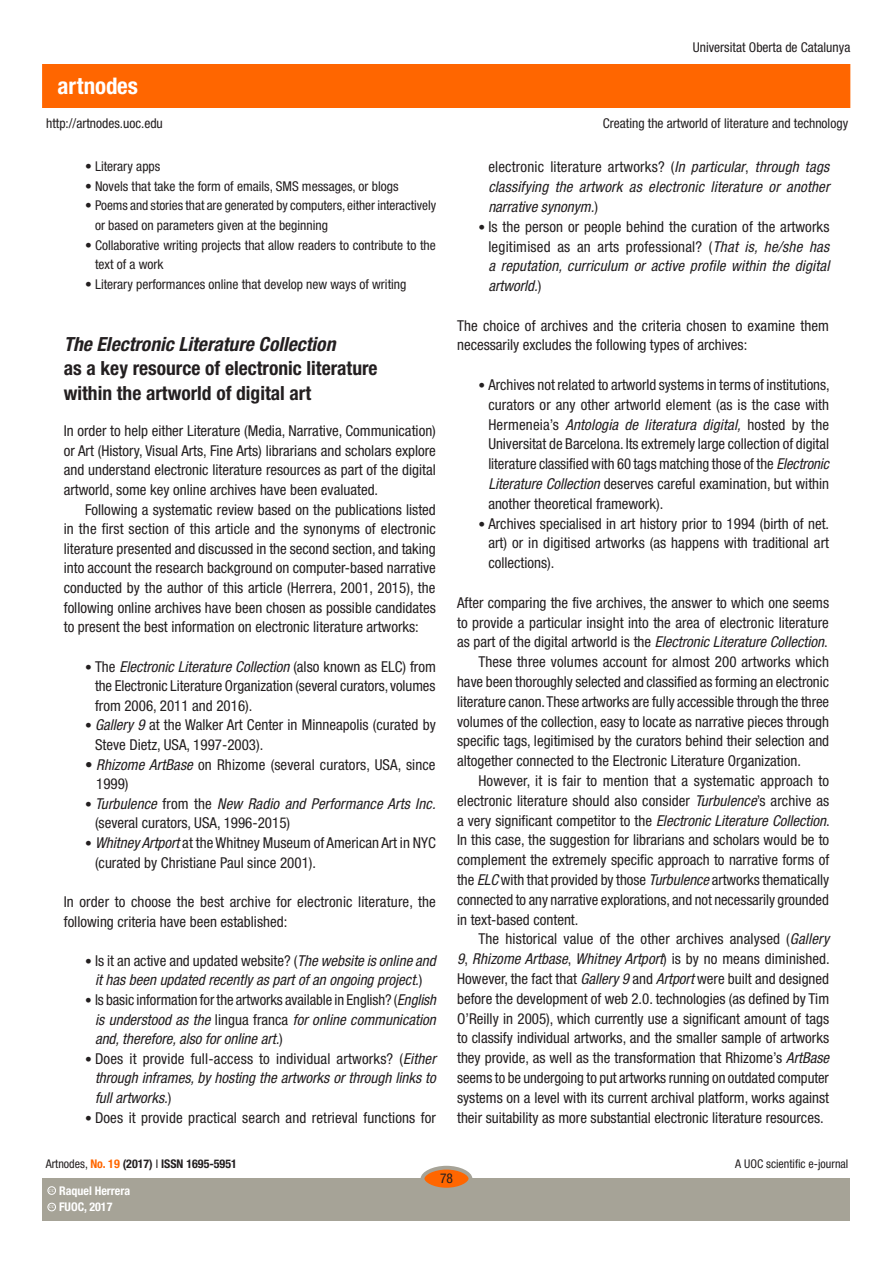
<style>
.page{position:relative;width:893px;height:1263px;background:#fff}
.page>*{position:absolute;margin:0;border:0;box-sizing:border-box;transform-origin:0 0}
.t1{font:700 condensed 22.95px "Helvetica Neue LT Std";color:#fff}
.SUBTITOLS{font:700 condensed 19.5px/24.2px "Helvetica Neue LT Std";color:#231f20}
.text_general{font:condensed 15px/19.8px "Helvetica Neue LT Std";color:#231f20;text-align:justify}
.text_general_primerp{font:condensed 15px/19.6px "Helvetica Neue LT Std";color:#231f20;text-align:justify}
.text_general-2{font:italic condensed 15px/19.6px "Helvetica Neue LT Std";color:#231f20;text-align:justify}
.TEXTCITAT{font:condensed 13.5px/19.6px "Helvetica Neue LT Std";color:#231f20}
.t2{font:700 condensed 12px "Helvetica Neue LT Std";color:#231f20}
.t3{font:condensed 12px "Helvetica Neue LT Std";color:#231f20}
.t4{font:700 condensed 12px "Helvetica Neue LT Std";color:#fff}
.t5{font:600 3.9px "Adobe Caslon Pro";color:#fff}
.s1{font-style:italic}
.s2{font-size:13.5px}
.s3{font-style:normal;font-size:13.5px}
.s4{font-style:normal}
.s5{font-weight:400}
.s6{color:#f60}
</style>
<div class="page">
<div style="left:43px;top:65px;width:807px;height:42px;background:#f60"></div>
<div style="left:43px;top:1178px;width:807px;height:42px;background:#a6a397"></div>
<div style="left:422px;top:1168px;width:48px;height:21px;background:#f60;border-radius:50%"></div>
<div style="left:421px;top:1166px;width:51px;height:25px;border:4px solid #a6a397;border-radius:50%"></div>
<div style="left:48px;top:1203px;width:8px;height:8px;border:1px solid #fff;border-radius:50%"></div>
<div style="left:48px;top:1186px;width:8px;height:8px;border:1px solid #fff;border-radius:50%"></div>
<h1 class="t1" style="left:58px;top:72px;width:82px">artnodes</h1>
<p class="TEXTCITAT" style="left:46px;top:113px;width:118px">http://artnodes.uoc.edu</p>
<p class="TEXTCITAT" style="left:85px;top:157px;width:77px">• Literary apps</p>
<p class="TEXTCITAT" style="left:85px;top:176px;width:315px">• Novels that take the form of emails, SMS messages, or blogs</p>
<p class="TEXTCITAT" style="left:95px;top:196px;width:343px;text-indent:-10px">• Poems and stories that are generated by computers, either interactively or based on parameters given at the beginning</p>
<p class="TEXTCITAT" style="left:95px;top:235px;width:342px;text-indent:-10px">• Collaborative writing projects that allow readers to contribute to the text of a work</p>
<p class="TEXTCITAT" style="left:85px;top:274px;width:323px">• Literary performances online that develop new ways of writing</p>
<p class="SUBTITOLS" style="left:64px;top:332px;width:315px"><span class="s1">The Electronic Literature Collection<br></span>as a key resource of electronic literature within the artworld of digital art</p>
<p class="text_general_primerp" style="left:64px;top:421px;width:374px">In order to help either Literature (Media, Narrative, Communication) or Art (History, Visual Arts, Fine Arts) librarians and scholars explore and understand electronic literature resources as part of the digital artworld, some key online archives have been evaluated.</p>
<p class="text_general" style="left:64px;top:499px;width:374px;text-indent:21px">Following a systematic review based on the publications listed in the first section of this article and the synonyms of electronic literature presented and discussed in the second section, and taking into account the research background on computer-based narrative conducted by the author of this article (Herrera, 2001, 2015), the following online archives have been chosen as possible candidates to present the best information on electronic literature artworks:</p>
<p class="text_general" style="left:95px;top:656px;width:342px;text-indent:-10px"><span class="s2">•</span> The <span class="s1">Electronic Literature Collection</span> (also known as ELC) from the Electronic Literature Organization (several curators, volumes from 2006, 2011 and 2016).</p>
<p class="text_general" style="left:95px;top:715px;width:342px;text-indent:-10px"><span class="s2">•</span> <span class="s1">Gallery 9</span> at the Walker Art Center in Minneapolis (curated by<br>Steve Dietz, USA, 1997-2003).</p>
<p class="text_general" style="left:96px;top:754px;width:341px;text-indent:-11px">• <span class="s1">Rhizome ArtBase</span> on Rhizome (several curators, USA, since<br>1999)</p>
<p class="text_general-2" style="left:95px;top:794px;width:342px;text-indent:-10px"><span class="s3">•</span> Turbulence <span class="s4">from the</span> New Radio and Performance Arts Inc. <span class="s4">(several curators, USA, 1996-2015)</span></p>
<p class="text_general" style="left:95px;top:833px;width:342px;text-indent:-10px"><span class="s2">•</span> <span class="s1">Whitney Artport</span> at the Whitney Museum of American Art in NYC (curated by Christiane Paul since 2001).</p>
<p class="text_general_primerp" style="left:64px;top:892px;width:373px">In order to choose the best archive for electronic literature, the following criteria have been established:</p>
<p class="text_general-2" style="left:85px;top:951px;width:352px;text-align:center"><span class="s3">•</span> <span class="s4">Is it an active and updated website? (</span>The website is online and it has been updated recently as part of an ongoing project.<span class="s4">)</span></p>
<p class="text_general-2" style="left:95px;top:990px;width:342px;text-indent:-10px"><span class="s3">•</span> <span class="s4">Is basic information for the artworks available in English? (</span>English is understood as the <span class="s4">lingua franca</span> for online communication and, therefore, also for online art.<span class="s4">)</span></p>
<p class="text_general-2" style="left:95px;top:1049px;width:342px;text-indent:-10px"><span class="s3">•</span> <span class="s4">Does it provide full-access to individual artworks? (</span>Either through inframes, by hosting the artworks or through links to full artworks.<span class="s4">)</span></p>
<p class="text_general" style="left:85px;top:1107px;width:352px"><span class="s2">•</span> Does it provide practical search and retrieval functions for</p>
<p class="TEXTCITAT" style="left:693px;top:37px;width:159px">Universitat Oberta de Catalunya</p>
<p class="TEXTCITAT" style="left:603px;top:113px;width:247px">Creating the artworld of literature and technology</p>
<p class="text_general-2" style="left:488px;top:157px;width:343px"><span class="s4">electronic literature artworks? (</span>In particular<span class="s4">,</span> through tags classifying the artwork as electronic literature or another narrative synonym.<span class="s4">)</span></p>
<p class="text_general" style="left:488px;top:216px;width:343px;text-indent:-10px"><span class="s2">•</span> Is the person or people behind the curation of the artworks legitimised as an arts professional? (<span class="s1">That is, he/she has a reputation, curriculum or active profile within the digital artworld.</span>)</p>
<p class="text_general_primerp" style="left:457px;top:315px;width:373px">The choice of archives and the criteria chosen to examine them necessarily excludes the following types of archives:</p>
<p class="text_general" style="left:488px;top:375px;width:343px;text-indent:-10px"><span class="s2">•</span> Archives not related to artworld systems in terms of institutions, curators or any other artworld element (as is the case with Hermeneia’s <span class="s1">Antologia de literatura digital,</span> hosted by the Universitat de Barcelona. Its extremely large collection of digital literature classified with 60 tags matching those of the <span class="s1">Electronic Literature Collection</span> deserves careful examination, but within another theoretical framework).</p>
<p class="text_general" style="left:488px;top:513px;width:342px;text-indent:-10px"><span class="s2">•</span> Archives specialised in art history prior to 1994 (birth of net. art) or in digitised artworks (as happens with traditional art collections).</p>
<p class="text_general_primerp" style="left:457px;top:593px;width:374px">After comparing the five archives, the answer to which one seems to provide a particular insight into the area of electronic literature as part of the digital artworld is the <span class="s1">Electronic Literature Collection</span>.</p>
<p class="text_general" style="left:457px;top:652px;width:374px;text-indent:21px">These three volumes account for almost 200 artworks which have been thoroughly selected and classified as forming an electronic literature canon. These artworks are fully accessible through the three volumes of the collection, easy to locate as narrative pieces through specific tags, legitimised by the curators behind their selection and altogether connected to the Electronic Literature Organization.</p>
<p class="text_general" style="left:457px;top:771px;width:374px;text-indent:21px">However, it is fair to mention that a systematic approach to electronic literature should also consider <span class="s1">Turbulence</span>’s archive as a very significant competitor to the <span class="s1">Electronic Literature Collection</span>.<br>In this case, the suggestion for librarians and scholars would be to complement the extremely specific approach to narrative forms of the <span class="s1">ELC</span> with that provided by those <span class="s1">Turbulence</span> artworks thematically connected to any narrative explorations, and not necessarily grounded in text-based content.</p>
<p class="text_general" style="left:457px;top:929px;width:374px;text-indent:21px">The historical value of the other archives analysed (<span class="s1">Gallery 9</span>, <span class="s1">Rhizome Artbase</span>, <span class="s1">Whitney Artport</span>) is by no means diminished.<br>However, the fact that <span class="s1">Gallery 9</span> and <span class="s1">Artport</span> were built and designed before the development of web 2.0. technologies (as defined by Tim O’Reilly in 2005), which currently use a significant amount of tags to classify individual artworks, and the smaller sample of artworks they provide, as well as the transformation that Rhizome’s <span class="s1">ArtBase </span>seems to be undergoing to put artworks running on outdated computer systems on a level with its current archival platform, works against their suitability as more substantial electronic literature resources.</p>
<p class="t2" style="left:46px;top:1157px;width:193px"><span class="s5">Artnodes,</span> <span class="s6">No. 19</span> (2017) <span class="s5">I</span> ISSN 1695-5951</p>
<p class="t5" style="left:49px;top:1205px;width:7px">CC</p>
<p class="t4" style="left:59px;top:1200px;width:55px">FUOC, 2017</p>
<p class="t4" style="left:59px;top:1183px;width:73px">Raquel Herrera</p>
<p class="t5" style="left:49px;top:1188px;width:7px">CC</p>
<p class="TEXTCITAT" style="left:440px;top:1169px;width:14px">78</p>
<p class="t3" style="left:735px;top:1157px;width:115px">A UOC scientific e-journal</p>
</div>
